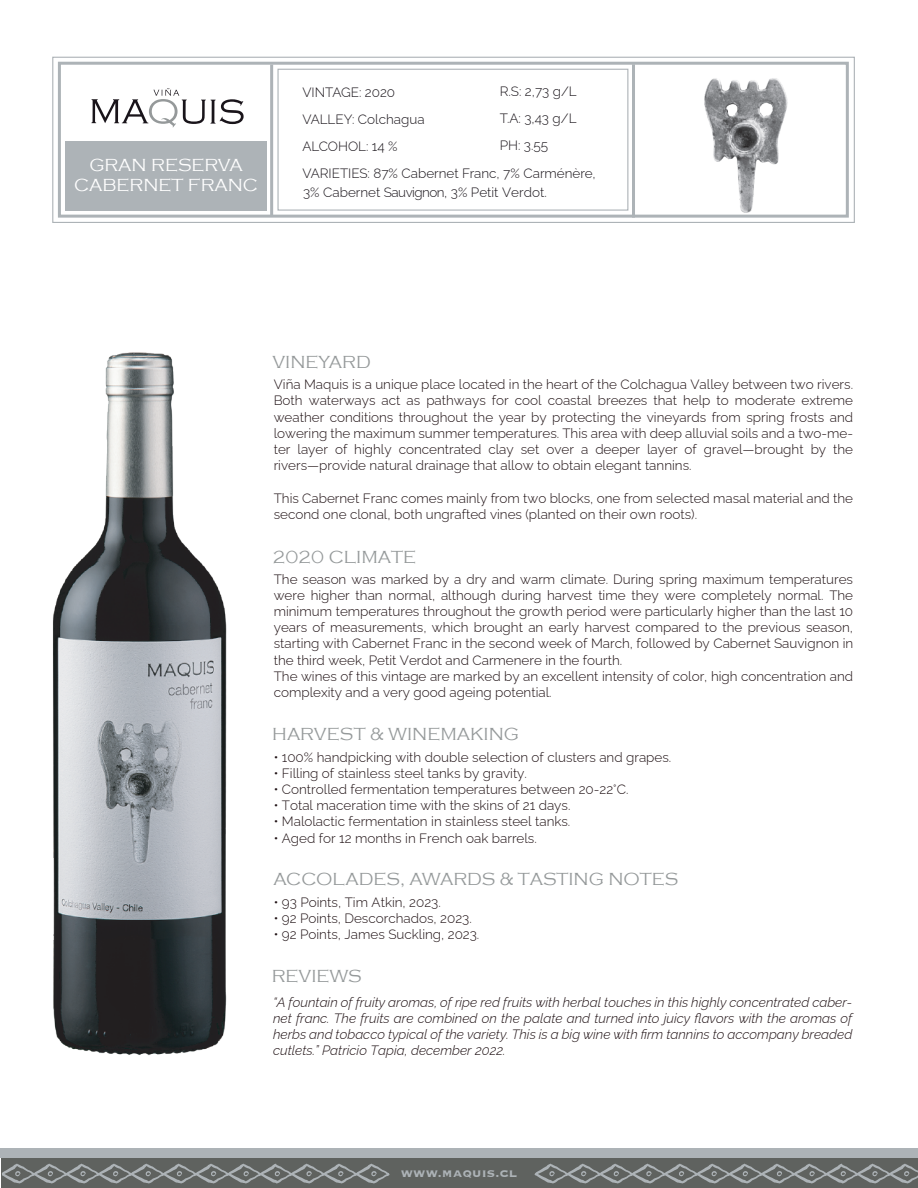
<style>
.page{position:relative;width:918px;height:1188px;background:#fff}
.page>*{position:absolute;margin:0;border:0;box-sizing:border-box;transform-origin:0 0}
.t1{font:300 18px "Copperplate Gothic";color:#95999a}
.t2{font:300 18px/19.5px "Copperplate Gothic";color:#fff;text-align:center}
.t3{font:700 15px "Copperplate";color:#adb3b7}
.t4{font:300 13.5px/16.2px "Raleway";color:#1e1013}
.t5{font:italic 300 13.5px/16.2px "Raleway";color:#1e1013;text-align:justify}
.t6{font:300 13.5px/27px "Raleway";color:#19141a}
</style>
<div class="page">
<img style="left:53px;top:352px;width:174px;height:704px">
<div style="left:65px;top:141px;width:201px;height:70px;background:#adb3b7"></div>
<div style="left:58px;top:62px;width:791px;height:156px;border:3px solid #adb3b7"></div>
<hr style="left:270px;top:65px;width:3px;height:151px;background:#adb3b7">
<hr style="left:632px;top:64px;width:3px;height:154px;background:#adb3b7">
<div style="left:277px;top:69px;width:351px;height:142px;border:1px solid #adb3b7"></div>
<div style="left:52px;top:57px;width:803px;height:166px;border:1px solid #adb3b7"></div>
<svg style="left:91px;top:88px;width:153px;height:40px"></svg>
<img style="left:691px;top:56px;width:105px;height:167px">
<div style="left:2px;top:1158px;width:916px;height:30px;background:#5f625f"></div>
<svg style="left:2px;top:1164px;width:388px;height:19px"></svg>
<svg style="left:534px;top:1164px;width:384px;height:19px"></svg>
<div style="left:1px;top:1149px;width:917px;height:9px;background:#adb3b7"></div>
<h1 class="t2" style="left:74px;top:156px;width:185px">GRAN RESERVA<br>CABERNET FRANC</h1>
<p class="t6" style="left:500px;top:76px;width:79px;text-align:justify">R.S: 2,73 g/L T.A: 3,43 g/L PH: 3.55</p>
<p class="t6" style="left:302px;top:78px;width:295px">VINTAGE: 2020<br>VALLEY: Colchagua<br>ALCOHOL: 14 %<br>VARIETIES: 87% Cabernet Franc, 7% Carménère,</p>
<p class="t6" style="left:303px;top:177px;width:245px">3% Cabernet Sauvignon, 3% Petit Verdot.</p>
<h1 class="t1" style="left:272px;top:353px;width:100px">VINEYARD</h1>
<p class="t4" style="left:274px;top:375px;width:581px;text-align:justify">Viña Maquis is a unique place located in the heart of the Colchagua Valley between two rivers.<br>Both waterways act as pathways for cool coastal breezes that help to moderate extreme weather conditions throughout the year by protecting the vineyards from spring frosts and lowering the maximum summer temperatures. This area with deep alluvial soils and a two-me&shy;ter layer of highly concentrated clay set over a deeper layer of gravel—brought by the rivers—provide natural drainage that allow to obtain elegant tannins.</p>
<p class="t4" style="left:274px;top:488px;width:581px">This Cabernet Franc comes mainly from two blocks, one from selected masal material and the second one clonal, both ungrafted vines (planted on their own roots).</p>
<h1 class="t1" style="left:272px;top:547px;width:145px">2020 CLIMATE</h1>
<p class="t4" style="left:274px;top:569px;width:581px">The season was marked by a dry and warm climate. During spring maximum temperatures were higher than normal, although during harvest time they were completely normal. The minimum temperatures throughout the growth period were particularly higher than the last 10 years of measurements, which brought an early harvest compared to the previous season, starting with Cabernet Franc in the second week of March, followed by Cabernet Sauvignon in the third week, Petit Verdot and Carmenere in the fourth.<br>The wines of this vintage are marked by an excellent intensity of color, high concentration and complexity and a very good ageing potential.</p>
<h1 class="t1" style="left:272px;top:724px;width:248px">HARVEST &amp; WINEMAKING</h1>
<p class="t4" style="left:274px;top:747px;width:399px">• 100% handpicking with double selection of clusters and grapes.</p>
<p class="t4" style="left:274px;top:763px;width:255px">• Filling of stainless steel tanks by gravity.</p>
<p class="t4" style="left:274px;top:780px;width:356px">• Controlled fermentation temperatures between 20-22°C.</p>
<p class="t4" style="left:274px;top:796px;width:298px">• Total maceration time with the skins of 21 days.</p>
<p class="t4" style="left:274px;top:812px;width:298px">• Malolactic fermentation in stainless steel tanks.</p>
<p class="t4" style="left:274px;top:828px;width:265px">• Aged for 12 months in French oak barrels.</p>
<h1 class="t1" style="left:274px;top:869px;width:406px">ACCOLADES, AWARDS &amp; TASTING NOTES</h1>
<p class="t4" style="left:274px;top:892px;width:169px">• 93 Points, Tim Atkin, 2023.</p>
<p class="t4" style="left:274px;top:908px;width:200px">• 92 Points, Descorchados, 2023.</p>
<p class="t4" style="left:274px;top:925px;width:207px">• 92 Points, James Suckling, 2023.</p>
<h1 class="t1" style="left:272px;top:966px;width:91px">REVIEWS</h1>
<p class="t5" style="left:273px;top:992px;width:581px">“A fountain of fruity aromas, of ripe red fruits with herbal touches in this highly concentrated caber&shy;net franc. The fruits are combined on the palate and turned into juicy flavors with the aromas of herbs and tobacco typical of the variety. This is a big wine with firm tannins to accompany breaded cutlets.” Patricio Tapia, december 2022.</p>
<p class="t3" style="left:401px;top:1163px;width:118px">www.maquis.cl</p>
</div>
